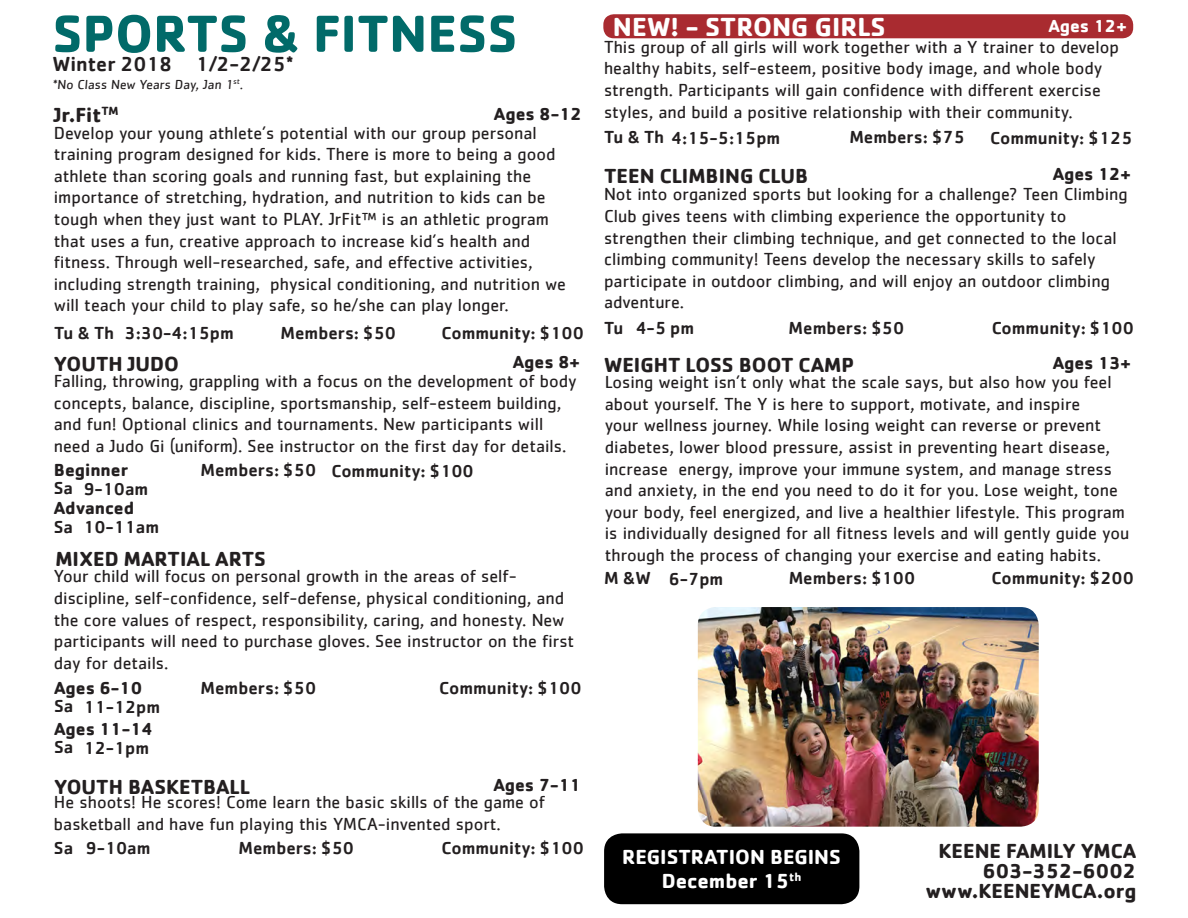
<style>
.page{position:relative;width:1188px;height:918px;background:#fff}
.page>*{position:absolute;margin:0;border:0;box-sizing:border-box;transform-origin:0 0}
.t1{font:700 54px "Cachet";color:#016a69}
.t2{font:700 27px "Cachet";color:#fff}
.t3{font:700 21px "Cachet";color:#231f20}
.t4{font:700 21px "Cachet";color:#fff}
.t5{font:500 21px "Cachet";color:#231f20}
.t6{font:18px/21.6px "Cachet";color:#231f20}
.t7{font:500 18px "Cachet";color:#231f20}
.t8{font:700 18px "Cachet";color:#231f20}
.t9{font:700 18px "Cachet";color:#fff}
.t10{font:13.5px "Cachet";color:#231f20}
</style>
<div class="page">
<div style="left:604px;top:833px;width:255px;height:71px;background:#000;border-radius:18px"></div>
<img style="left:698px;top:607px;width:341px;height:220px">
<div style="left:603px;top:14px;width:530px;height:24px;background:#a92b30;border-radius:10px"></div>
<p class="t1" style="left:52px;top:-1px;width:467px">SPORTS &amp; FITNESS</p>
<p class="t5" style="left:52px;top:51px;width:243px">Winter 2018 1/2-2/25*</p>
<p class="t10" style="left:52px;top:76px;width:193px">*No Class New Years Day, Jan 1<sup>st</sup>.</p>
<p class="t3" style="left:54px;top:102px;width:66px">Jr.Fit<sup>TM</sup></p>
<p class="t8" style="left:494px;top:103px;width:89px">Ages 8-12</p>
<p class="t6" style="left:54px;top:122px;width:514px">Develop your young athlete’s potential with our group personal training program designed for kids. There is more to being a good athlete than scoring goals and running fast, but explaining the importance of stretching, hydration, and nutrition to kids can be tough when they just want to PLAY. JrFit™ is an athletic program that uses a fun, creative approach to increase kid’s health and fitness. Through well-researched, safe, and effective activities, including strength training, physical conditioning, and nutrition we will teach your child to play safe, so he/she can play longer.</p>
<p class="t7" style="left:54px;top:322px;width:61px">Tu &amp; Th</p>
<p class="t7" style="left:125px;top:322px;width:111px">3:30-4:15pm</p>
<p class="t7" style="left:281px;top:322px;width:117px">Members: $50</p>
<p class="t7" style="left:442px;top:322px;width:144px">Community: $100</p>
<p class="t3" style="left:54px;top:350px;width:127px">YOUTH JUDO</p>
<p class="t8" style="left:513px;top:351px;width:69px">Ages 8+</p>
<p class="t6" style="left:54px;top:370px;width:524px">Falling, throwing, grappling with a focus on the development of body concepts, balance, discipline, sportsmanship, self-esteem building, and fun! Optional clinics and tournaments. New participants will need a Judo Gi (uniform). See instructor on the first day for details.</p>
<p class="t8" style="left:54px;top:458px;width:76px">Beginner</p>
<p class="t7" style="left:201px;top:459px;width:117px">Members: $50</p>
<p class="t7" style="left:54px;top:477px;width:21px">Sa</p>
<p class="t7" style="left:83px;top:478px;width:67px">9-10am</p>
<p class="t8" style="left:54px;top:496px;width:82px">Advanced</p>
<p class="t7" style="left:54px;top:515px;width:21px">Sa</p>
<p class="t7" style="left:83px;top:516px;width:77px">10-11am</p>
<p class="t7" style="left:331px;top:460px;width:144px">Community: $100</p>
<p class="t3" style="left:55px;top:546px;width:212px">MIXED MARTIAL ARTS</p>
<p class="t6" style="left:54px;top:565px;width:522px">Your child will focus on personal growth in the areas of self&shy;discipline, self-confidence, self-defense, physical conditioning, and the core values of respect, responsibility, caring, and honesty. New participants will need to purchase gloves. See instructor on the first day for details.</p>
<p class="t8" style="left:54px;top:676px;width:90px">Ages 6-10</p>
<p class="t7" style="left:54px;top:695px;width:21px">Sa</p>
<p class="t7" style="left:84px;top:696px;width:78px">11-12pm</p>
<p class="t8" style="left:54px;top:717px;width:100px">Ages 11-14</p>
<p class="t7" style="left:54px;top:736px;width:21px">Sa</p>
<p class="t7" style="left:84px;top:737px;width:67px">12-1pm</p>
<p class="t7" style="left:201px;top:677px;width:117px">Members: $50</p>
<p class="t7" style="left:439px;top:677px;width:144px">Community: $100</p>
<p class="t3" style="left:54px;top:773px;width:197px">YOUTH BASKETBALL</p>
<p class="t8" style="left:493px;top:773px;width:89px">Ages 7-11</p>
<p class="t6" style="left:54px;top:791px;width:493px">He shoots! He scores! Come learn the basic skills of the game of basketball and have fun playing this YMCA-invented sport.</p>
<p class="t7" style="left:54px;top:837px;width:21px">Sa</p>
<p class="t7" style="left:86px;top:837px;width:67px">9-10am</p>
<p class="t7" style="left:239px;top:837px;width:117px">Members: $50</p>
<p class="t7" style="left:442px;top:837px;width:144px">Community: $100</p>
<p class="t2" style="left:613px;top:9px;width:274px">NEW! - STRONG GIRLS</p>
<p class="t9" style="left:1048px;top:15px;width:80px">Ages 12+</p>
<p class="t6" style="left:604px;top:36px;width:516px">This group of all girls will work together with a Y trainer to develop healthy habits, self-esteem, positive body image, and whole body strength. Participants will gain confidence with different exercise styles, and build a positive relationship with their community.</p>
<p class="t7" style="left:604px;top:127px;width:178px">Tu &amp; Th 4:15-5:15pm</p>
<p class="t7" style="left:849px;top:126px;width:117px">Members: $75</p>
<p class="t7" style="left:990px;top:127px;width:144px">Community: $125</p>
<p class="t3" style="left:604px;top:162px;width:206px">TEEN CLIMBING CLUB</p>
<p class="t8" style="left:1053px;top:162px;width:80px">Ages 12+</p>
<p class="t6" style="left:604px;top:183px;width:525px">Not into organized sports but looking for a challenge? Teen Climbing Club gives teens with climbing experience the opportunity to strengthen their climbing technique, and get connected to the local climbing community! Teens develop the necessary skills to safely participate in outdoor climbing, and will enjoy an outdoor climbing adventure.</p>
<p class="t7" style="left:604px;top:317px;width:21px">Tu</p>
<p class="t7" style="left:636px;top:317px;width:60px">4-5 pm</p>
<p class="t7" style="left:789px;top:317px;width:117px">Members: $50</p>
<p class="t7" style="left:992px;top:316px;width:144px">Community: $100</p>
<p class="t3" style="left:604px;top:351px;width:252px">WEIGHT LOSS BOOT CAMP</p>
<p class="t8" style="left:1053px;top:351px;width:80px">Ages 13+</p>
<p class="t6" style="left:605px;top:371px;width:526px">Losing weight isn’t only what the scale says, but also how you feel about yourself. The Y is here to support, motivate, and inspire<br>your wellness journey. While losing weight can reverse or prevent diabetes, lower blood pressure, assist in preventing heart disease, increase energy, improve your immune system, and manage stress and anxiety, in the end you need to do it for you. Lose weight, tone your body, feel energized, and live a healthier lifestyle. This program is individually designed for all fitness levels and will gently guide you through the process of changing your exercise and eating habits.</p>
<p class="t7" style="left:604px;top:567px;width:48px">M &amp;W</p>
<p class="t7" style="left:669px;top:568px;width:56px">6-7pm</p>
<p class="t7" style="left:789px;top:567px;width:128px">Members: $100</p>
<p class="t7" style="left:992px;top:567px;width:144px">Community: $200</p>
<p class="t4" style="left:622px;top:843px;width:220px">REGISTRATION BEGINS</p>
<p class="t4" style="left:662px;top:867px;width:141px">December 15<sup>th</sup></p>
<p class="t3" style="left:939px;top:837px;width:199px">KEENE FAMILY YMCA</p>
<p class="t3" style="left:982px;top:857px;width:155px">603-352-6002</p>
<p class="t3" style="left:925px;top:877px;width:213px">www.KEENEYMCA.org</p>
</div>
